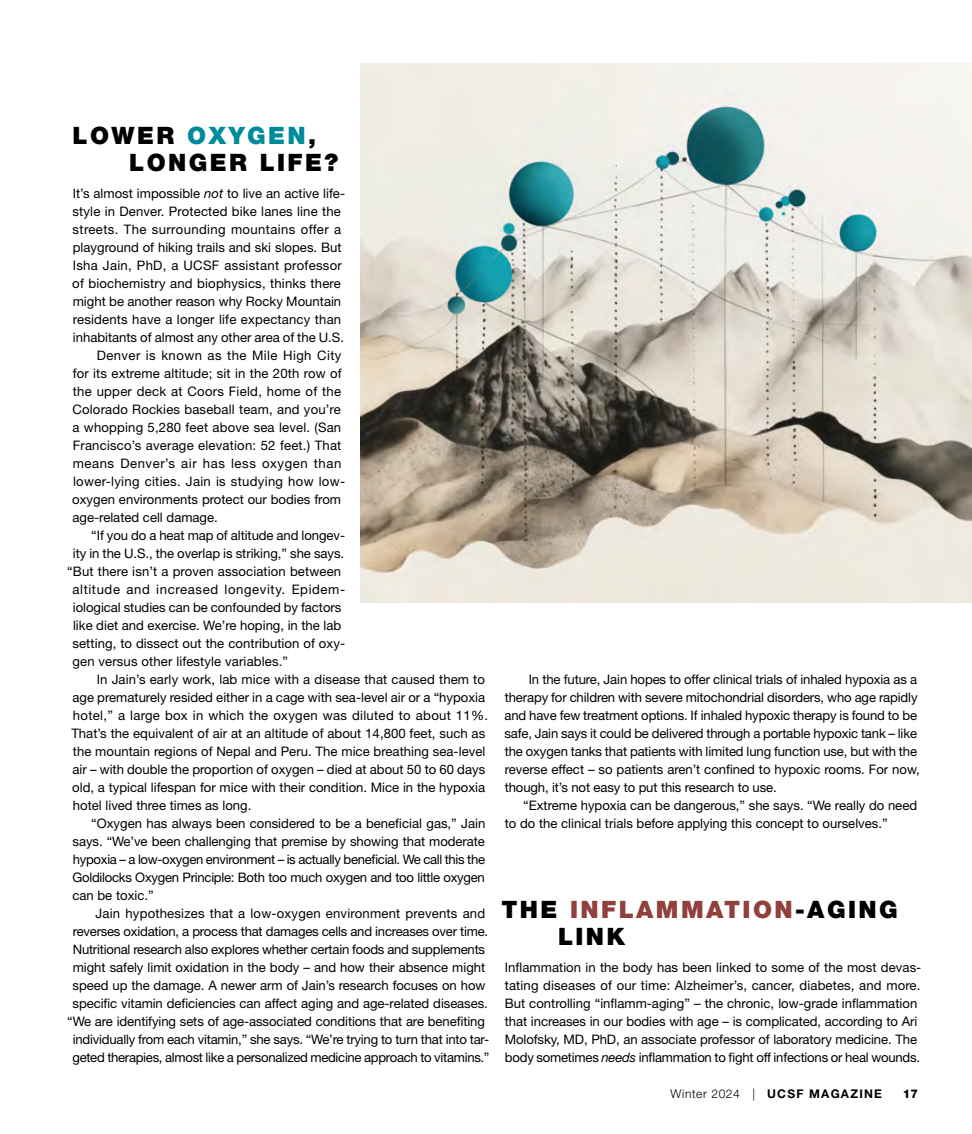
<style>
.page{position:relative;width:972px;height:1134px;background:#fff}
.page>*{position:absolute;margin:0;border:0;box-sizing:border-box;transform-origin:0 0}
.t1{font:900 24px/27px "Helvetica Neue LT Std";letter-spacing:.1em;color:#000}
.t2{font:13.2px/18px "Helvetica Neue LT Std";color:#000}
.t3{font:13.2px "Helvetica Neue LT Std";letter-spacing:.025em;color:#000}
.t4{font:13.2px "Helvetica Neue LT Std";letter-spacing:-.02em;color:#000}
.t5{font:13.2px "Helvetica Neue LT Std";letter-spacing:.045em;color:#000}
.t6{font:13.2px "Helvetica Neue LT Std";letter-spacing:.03em;color:#000}
.t7{font:13.2px "Helvetica Neue LT Std";letter-spacing:-.025em;color:#000}
.t8{font:13.2px "Helvetica Neue LT Std";letter-spacing:.02em;color:#000}
.t9{font:700 12px "Helvetica Neue LT Std";letter-spacing:.1em;color:#000}
.t10{font:800 12px "Helvetica Neue LT Std";color:#000}
.s1{color:#008b9a}
.s2{font-style:italic}
.s3{color:#91413d}
.s4{font-weight:300}
</style>
<div class="page">
<img style="left:360px;top:63px;width:612px;height:540px">
<h1 class="t1" style="left:129px;top:122px;width:211px;text-indent:-57px">LOWER <span class="s1">OXYGEN</span>,<br>LONGER LIFE?</h1>
<p class="t2" style="left:73px;top:184px;width:274px">It’s almost impossible <span class="s2">not</span> to live an active life-</p>
<p class="t2" style="left:73px;top:202px;width:270px">style in Denver. Protected bike lanes line the</p>
<p class="t6" style="left:73px;top:221px;width:270px">streets. The surrounding mountains offer a</p>
<p class="t2" style="left:73px;top:238px;width:270px">playground of hiking trails and ski slopes. But</p>
<p class="t3" style="left:73px;top:257px;width:271px">Isha Jain, PhD, a UCSF assistant professor</p>
<p class="t2" style="left:72px;top:274px;width:270px">of biochemistry and biophysics, thinks there</p>
<p class="t2" style="left:73px;top:292px;width:270px">might be another reason why Rocky Mountain</p>
<p class="t2" style="left:73px;top:310px;width:270px">residents have a longer life expectancy than</p>
<p class="t2" style="left:73px;top:328px;width:273px">inhabitants of almost any other area of the U.S.</p>
<p class="t6" style="left:97px;top:347px;width:246px">Denver is known as the Mile High City</p>
<p class="t2" style="left:73px;top:364px;width:270px">for its extreme altitude; sit in the 20th row of</p>
<p class="t8" style="left:73px;top:383px;width:270px">the upper deck at Coors Field, home of the</p>
<p class="t2" style="left:73px;top:400px;width:270px">Colorado Rockies baseball team, and you’re</p>
<p class="t2" style="left:72px;top:418px;width:270px">a whopping 5,280 feet above sea level. (San</p>
<p class="t2" style="left:73px;top:436px;width:270px">Francisco’s average elevation: 52 feet.) That</p>
<p class="t5" style="left:73px;top:455px;width:270px">means Denver’s air has less oxygen than</p>
<p class="t3" style="left:73px;top:473px;width:274px">lower-lying cities. Jain is studying how low-</p>
<p class="t2" style="left:72px;top:490px;width:270px">oxygen environments protect our bodies from</p>
<p class="t2" style="left:72px;top:508px;width:147px">age-related cell damage.</p>
<p class="t2" style="left:91px;top:526px;width:255px">“If you do a heat map of altitude and longev-</p>
<p class="t2" style="left:73px;top:544px;width:273px">ity in the U.S., the overlap is striking,” she says.</p>
<p class="t2" style="left:67px;top:562px;width:275px">“But there isn’t a proven association between</p>
<p class="t5" style="left:73px;top:581px;width:274px">altitude and increased longevity. Epidem-</p>
<p class="t2" style="left:73px;top:598px;width:270px">iological studies can be confounded by factors</p>
<p class="t2" style="left:73px;top:616px;width:270px">like diet and exercise. We’re hoping, in the lab</p>
<p class="t2" style="left:73px;top:634px;width:274px">setting, to dissect out the contribution of oxy-</p>
<p class="t2" style="left:72px;top:652px;width:217px">gen versus other lifestyle variables.”</p>
<p class="t2" style="left:97px;top:670px;width:390px">In Jain’s early work, lab mice with a disease that caused them to</p>
<p class="t2" style="left:72px;top:688px;width:414px">age prematurely resided either in a cage with sea-level air or a “hypoxia</p>
<p class="t3" style="left:73px;top:707px;width:417px">hotel,” a large box in which the oxygen was diluted to about 11%.</p>
<p class="t2" style="left:71px;top:724px;width:415px">That’s the equivalent of air at an altitude of about 14,800 feet, such as</p>
<p class="t2" style="left:73px;top:742px;width:414px">the mountain regions of Nepal and Peru. The mice breathing sea-level</p>
<p class="t2" style="left:72px;top:760px;width:414px">air – with double the proportion of oxygen – died at about 50 to 60 days</p>
<p class="t2" style="left:72px;top:778px;width:414px">old, a typical lifespan for mice with their condition. Mice in the hypoxia</p>
<p class="t2" style="left:73px;top:796px;width:180px">hotel lived three times as long.</p>
<p class="t2" style="left:91px;top:814px;width:396px">“Oxygen has always been considered to be a beneficial gas,” Jain</p>
<p class="t2" style="left:73px;top:832px;width:414px">says. “We’ve been challenging that premise by showing that moderate</p>
<p class="t7" style="left:73px;top:851px;width:414px">hypoxia – a low-oxygen environment – is actually beneficial. We call this the</p>
<p class="t4" style="left:72px;top:869px;width:414px">Goldilocks Oxygen Principle: Both too much oxygen and too little oxygen</p>
<p class="t2" style="left:72px;top:886px;width:83px">can be toxic.”</p>
<p class="t2" style="left:96px;top:904px;width:391px">Jain hypothesizes that a low-oxygen environment prevents and</p>
<p class="t2" style="left:73px;top:922px;width:417px">reverses oxidation, a process that damages cells and increases over time.</p>
<p class="t2" style="left:73px;top:940px;width:414px">Nutritional research also explores whether certain foods and supplements</p>
<p class="t2" style="left:73px;top:958px;width:414px">might safely limit oxidation in the body – and how their absence might</p>
<p class="t2" style="left:73px;top:976px;width:414px">speed up the damage. A newer arm of Jain’s research focuses on how</p>
<p class="t2" style="left:73px;top:994px;width:417px">specific vitamin deficiencies can affect aging and age-related diseases.</p>
<p class="t2" style="left:67px;top:1012px;width:419px">“We are identifying sets of age-associated conditions that are benefiting</p>
<p class="t2" style="left:73px;top:1030px;width:418px">individually from each vitamin,” she says. “We’re trying to turn that into tar-</p>
<p class="t4" style="left:72px;top:1049px;width:419px">geted therapies, almost like a personalized medicine approach to vitamins.”</p>
<p class="t2" style="left:504px;top:670px;width:417px;text-indent:24px">In the future, Jain hopes to offer clinical trials of inhaled hypoxia as a therapy for children with severe mitochondrial disorders, who age rapidly and have few treatment options. If inhaled hypoxic therapy is found to be safe, Jain says it could be delivered through a portable hypoxic tank – like the oxygen tanks that patients with limited lung function use, but with the reverse effect – so patients aren’t confined to hypoxic rooms. For now, though, it’s not easy to put this research to use.</p>
<p class="t2" style="left:505px;top:796px;width:414px;text-indent:18px">“Extreme hypoxia can be dangerous,” she says. “We really do need to do the clinical trials before applying this concept to ourselves.”</p>
<h1 class="t1" style="left:558px;top:896px;width:341px;text-indent:-57px">THE <span class="s3">INFLAMMATION</span>-AGING<br>LINK</h1>
<p class="t2" style="left:505px;top:958px;width:418px">Inflammation in the body has been linked to some of the most devas&shy;tating diseases of our time: Alzheimer’s, cancer, diabetes, and more.<br>But controlling “inflamm-aging” – the chronic, low-grade inflammation that increases in our bodies with age – is complicated, according to Ari Molofsky, MD, PhD, an associate professor of laboratory medicine. The body sometimes <span class="s2">needs</span> inflammation to fight off infections or heal wounds.</p>
<p class="t9" style="left:670px;top:1086px;width:213px"><span class="s4">Winter 2024 |</span> UCSF MAGAZINE</p>
<p class="t10" style="left:903px;top:1087px;width:17px">17</p>
</div>
